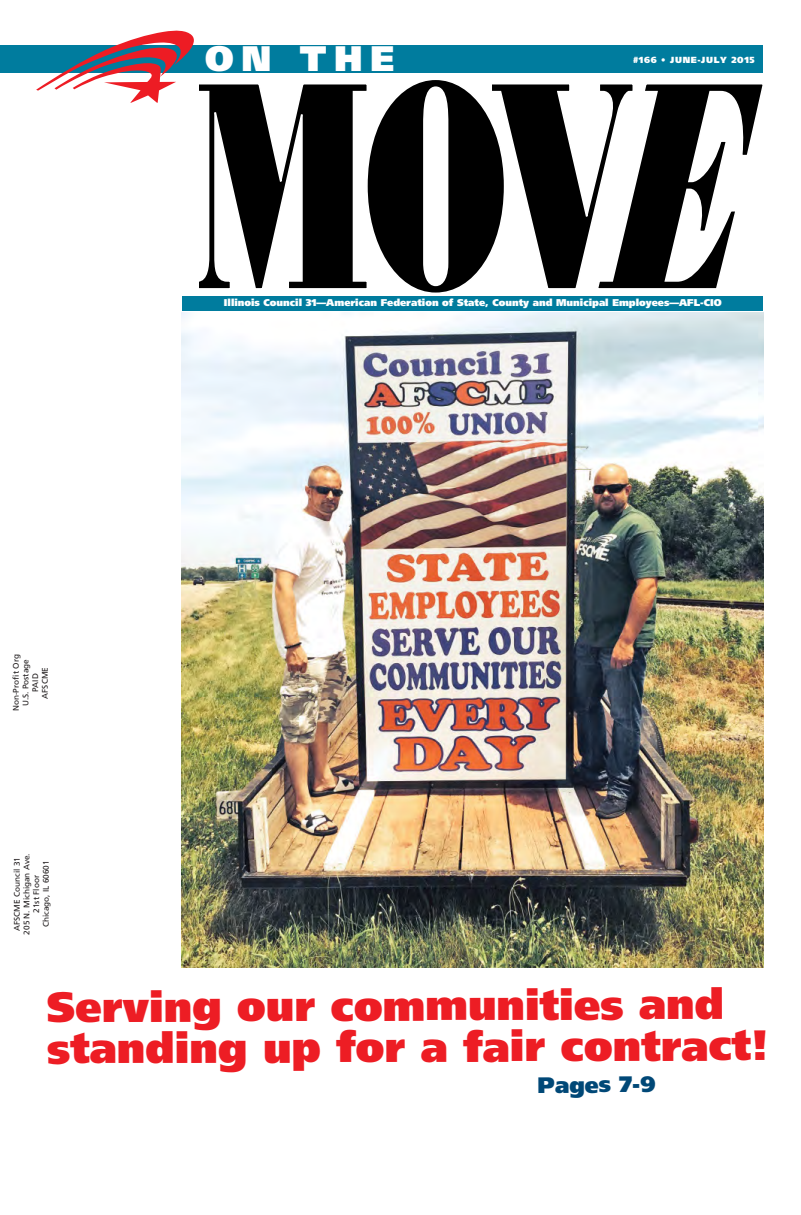
<style>
.page{position:relative;width:801px;height:1215px;background:#fff}
.page>*{position:absolute;margin:0;border:0;box-sizing:border-box;transform-origin:0 0}
.t1{font:900 42.3px/41.2px "Frutiger";letter-spacing:-.005em;color:#ed1d24}
.t2{font:900 35.5px "Frutiger";color:#fff}
.t3{font:900 22.3px "Frutiger";letter-spacing:-.005em;color:#004877}
.t4{font:900 9.9px "Frutiger";color:#fff}
.t5{font:900 8.9px "Frutiger";letter-spacing:.075em;color:#fff}
.t6{font:8.1px/9.7px "Frutiger";color:#231f20;text-align:center}
</style>
<div class="page">
<img style="left:182px;top:313px;width:582px;height:655px">
<div style="left:0;top:45px;width:763px;height:28px;background:#007c9e"></div>
<svg style="left:36px;top:30px;width:157px;height:73px"></svg>
<svg style="left:200px;top:81px;width:563px;height:212px"></svg>
<div style="left:183px;top:297px;width:580px;height:14px;background:#007c9e"></div>
<h2 class="t2" style="left:205px;top:44px;width:191px">ON THE</h2>
<p class="t5" style="left:633px;top:56px;width:123px">#166 • JUNE-JULY 2015</p>
<p class="t6" style="left:12px;top:711px;width:59px;rotate:-90deg">Non-Profit Org<br>U.S. Postage<br>PAID<br>AFSCME</p>
<p class="t6" style="left:13px;top:935px;width:83px;rotate:-90deg">AFSCME Council 31<br>205 N. Michigan Ave.<br>21st Floor<br>Chicago, IL 60601</p>
<p class="t4" style="left:224px;top:299px;width:499px">Illinois Council 31—American Federation of State, County and Municipal Employees—AFL-CIO</p>
<h1 class="t1" style="left:47px;top:989px;width:724px">Serving our communities and standing up for a fair contract!</h1>
<h3 class="t3" style="left:537px;top:1076px;width:120px">Pages 7-9</h3>
</div>
